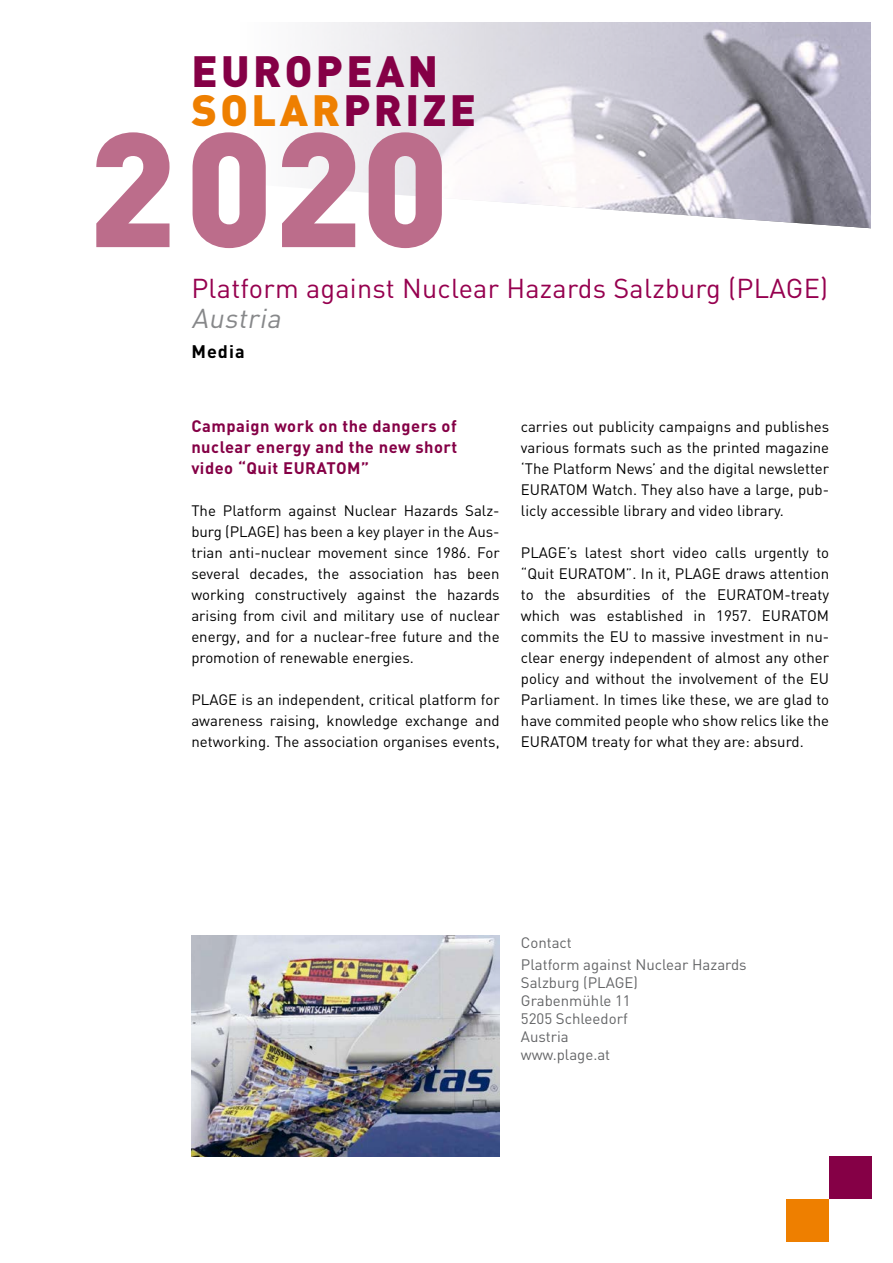
<style>
.page{position:relative;width:893px;height:1263px;background:#fff}
.page>*{position:absolute;margin:0;border:0;box-sizing:border-box;transform-origin:0 0}
.t1{font:900 159.75px "DIN";color:#bc6d8b}
.t2{font:900 43.2px/38.5px "DIN";letter-spacing:.08em;color:#850046}
.t3{font:27px "DIN";letter-spacing:.01em;color:#96004f}
.t4{font:italic 27px "DIN";color:#87888a}
.t5{font:700 18px "DIN";letter-spacing:.06em;color:#000}
.t6{font:700 16.5px/21px "DIN";letter-spacing:.03em;color:#850046;text-align:justify}
.t7{font:15px/21px "DIN";color:#000}
.t8{font:15px/18px "DIN";color:#646567}
.s1{color:#ee7f00}
</style>
<div class="page">
<img style="left:312px;top:22px;width:559px;height:207px">
<div style="left:787px;top:1199px;width:42px;height:43px;background:#ee7f00"></div>
<div style="left:829px;top:1157px;width:43px;height:42px;background:#850046"></div>
<img style="left:191px;top:935px;width:309px;height:222px">
<h2 class="t2" style="left:191px;top:50px;width:93px">EUROPEA</h2>
<h2 class="t2" style="left:191px;top:50px;width:286px;text-indent:217px">N<br><span class="s1">SOLAR</span>PRIZE</h2>
<h1 class="t1" style="left:88px;top:82px;width:363px">2020</h1>
<h3 class="t3" style="left:191px;top:272px;width:562px">Platform against N uclear Hazards Salzburg (PLAGE</h3>
<h3 class="t3" style="left:820px;top:272px;width:10px">)</h3>
<h3 class="t4" style="left:191px;top:302px;width:97px">Austria</h3>
<p class="t5" style="left:191px;top:340px;width:55px">Media</p>
<p class="t6" style="left:191px;top:415px;width:268px">Campaign work on the dangers of nuclear energy and the new short video “Quit EURATOM”</p>
<p class="t7" style="left:191px;top:500px;width:310px">The Platform against N uclear Hazards Salz&shy;burg (PLAGE</p>
<p class="t7" style="left:191px;top:521px;width:310px;text-align:justify;text-indent:84px">) has been a key player in the Aus&shy;trian anti-nuclear movement since 1986. For several decades, the association has been working constructively against the hazards arising from civil and military use of nuclear energy, and for a nuclear-free future and the promotion of renewable energies.</p>
<p class="t7" style="left:191px;top:689px;width:10px">PLAGE</p>
<p class="t7" style="left:191px;top:689px;width:310px;text-align:justify;text-indent:50px">is an independent, critical platform for awareness raising, knowledge exchange and networking. The association organises events,</p>
<p class="t7" style="left:521px;top:416px;width:310px;text-align:justify">carries out publicity campaigns and publishes various formats such as the printed magazine ‘The Platform N ews’ and the digital newsletter EURA</p>
<p class="t7" style="left:521px;top:479px;width:310px;text-indent:37px">TOM Watch. They also have a large, pub&shy;licly accessible library and video library.</p>
<p class="t7" style="left:521px;top:542px;width:10px">PLAGE</p>
<p class="t7" style="left:521px;top:542px;width:310px;text-indent:46px">’s latest short video calls urgently to “Quit EURA</p>
<p class="t7" style="left:596px;top:563px;width:89px">TOM”. In it, PLAGE</p>
<p class="t7" style="left:521px;top:563px;width:310px;text-indent:204px">draws attention to the absurdities of the EURA</p>
<p class="t7" style="left:521px;top:584px;width:310px;text-indent:234px">TOM -treaty which was established in 1957. EURA</p>
<p class="t7" style="left:521px;top:605px;width:310px;text-indent:278px">TOM commits the EU to massive investment in nu&shy;clear energy independent of almost any other policy and without the involvement of the EU<br>Parliament. I n times like these, we are glad to have commited people who show relics like the<br>EURA</p>
<p class="t7" style="left:558px;top:731px;width:247px">TOM treaty for what they are: absurd.</p>
<p class="t8" style="left:521px;top:931px;width:227px;line-height:22.2px">Contact<br>Platform against N uclear Hazards</p>
<p class="t8" style="left:521px;top:973px;width:77px">Salzburg (PLAGE</p>
<p class="t8" style="left:633px;top:973px;width:6px">)</p>
<p class="t8" style="left:521px;top:991px;width:111px">Grabenmühle 11<br>5205 Schleedorf<br>Austria www.plage.at</p>
</div>
